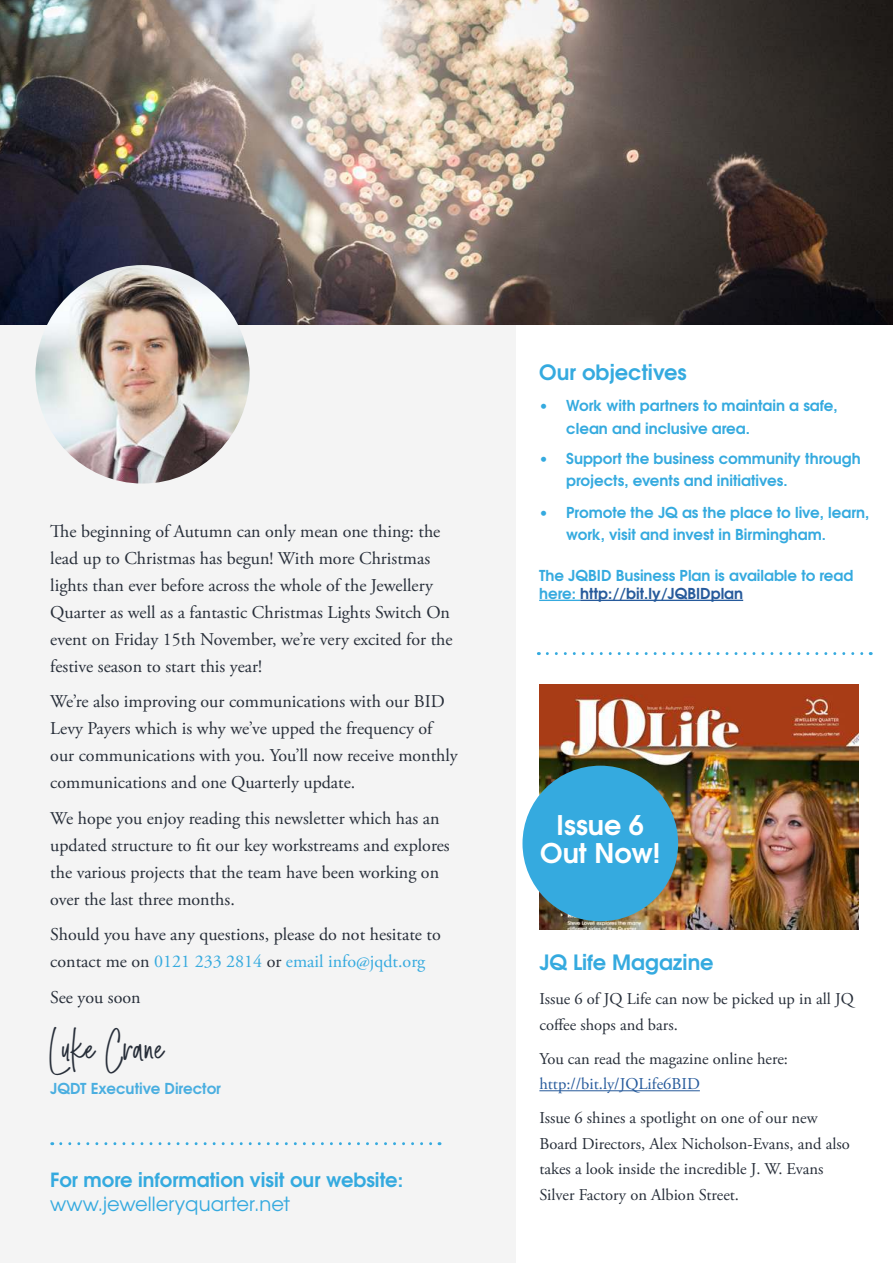
<style>
.page{position:relative;width:893px;height:1263px;background:#fff}
.page>*{position:absolute;margin:0;border:0;box-sizing:border-box;transform-origin:0 0}
.t1{font:39px "Smooth Stone";color:#272e39}
.t2{font:700 27px/28px "Te X Gyre Adventor";color:#fff;text-align:center}
.t3{font:700 21px "Te X Gyre Adventor";color:#35aadf}
.t4{font:700 19.5px "Te X Gyre Adventor";color:#35aadf}
.t5{font:19.5px "Te X Gyre Adventor";color:#35aadf}
.t6{font:18px/27px "Adobe Garamond Pro";color:#272e39}
.t7{font:16.5px/25.5px "Adobe Garamond Pro";color:#272e39}
.t8{font:16.5px "Adobe Garamond Pro";color:#265a9b}
.t9{font:700 15px/22.5px "Te X Gyre Adventor";color:#35aadf}
.t10{font:700 15px "Te X Gyre Adventor";color:#49aee0}
.s1{color:#35aadf}
.s2{color:#265a9b}
</style>
<div class="page">
<div style="left:0;top:322px;width:515px;height:941px;background:#f4f4f4"></div>
<img style="left:0;top:0;width:893px;height:324px">
<img style="left:539px;top:685px;width:320px;height:244px">
<hr style="left:539px;top:1090px;width:161px;height:1px;background:#265a9b">
<svg style="left:547px;top:652px;width:324px;height:3px"></svg>
<div style="left:522px;top:766px;width:156px;height:155px;background:#35aadf;border-radius:50%"></div>
<img style="left:35px;top:265px;width:215px;height:218px">
<hr style="left:539px;top:600px;width:41px;height:1px;background:#35aadf">
<hr style="left:580px;top:600px;width:163px;height:1px;background:#265a9b">
<svg style="left:61px;top:1142px;width:379px;height:3px"></svg>
<p class="t6" style="left:50px;top:519px;width:404px">The beginning of Autumn can only mean one thing: the lead up to Christmas has begun! With more Christmas lights than ever before across the whole of the Jewellery Quarter as well as a fantastic Christmas Lights Switch On event on Friday 15th November, we’re very excited for the festive season to start this year!</p>
<p class="t6" style="left:50px;top:690px;width:409px">We’re also improving our communications with our BID Levy Payers which is why we’ve upped the frequency of our communications with you. You’ll now receive monthly communications and one Quarterly update.</p>
<p class="t6" style="left:50px;top:806px;width:401px">We hope you enjoy reading this newsletter which has an updated structure to fit our key workstreams and explores the various projects that the team have been working on over the last three months.</p>
<p class="t6" style="left:50px;top:923px;width:392px">Should you have any questions, please do not hesitate to contact me on <span class="s1">0121 233 2814</span> or <span class="s1">email info@jqdt.org</span></p>
<p class="t6" style="left:50px;top:985px;width:92px">See you soon</p>
<h1 class="t1" style="left:50px;top:1020px;width:116px">Luke Crane</h1>
<p class="t10" style="left:50px;top:1083px;width:172px">JQDT Executive Director</p>
<p class="t4" style="left:50px;top:1171px;width:354px">For more information visit our website:</p>
<p class="t5" style="left:50px;top:1196px;width:241px">www.jewelleryquarter.net</p>
<p class="t3" style="left:539px;top:364px;width:149px">Our objectives</p>
<p class="t9" style="left:566px;top:396px;width:273px;text-indent:-27px">• Work with partners to maintain a safe, clean and inclusive area.</p>
<p class="t9" style="left:566px;top:449px;width:296px;text-indent:-27px">• Support the business community through projects, events and initiatives.</p>
<p class="t9" style="left:566px;top:503px;width:305px;text-indent:-27px">• Promote the JQ as the place to live, learn, work, visit and invest in Birmingham.</p>
<p class="t9" style="left:539px;top:568px;width:316px;line-height:18px">The JQBID Business Plan is available to read here: <span class="s2">http://bit.ly/JQBIDplan</span></p>
<h2 class="t2" style="left:540px;top:814px;width:122px">Issue 6<br>Out Now!</h2>
<p class="t3" style="left:539px;top:954px;width:176px">JQ Life Magazine</p>
<p class="t7" style="left:539px;top:988px;width:316px">Issue 6 of JQ Life can now be picked up in all JQ coffee shops and bars.</p>
<p class="t7" style="left:539px;top:1047px;width:250px">You can read the magazine online here:</p>
<p class="t8" style="left:539px;top:1077px;width:162px">http://bit.ly/JQLife6BID</p>
<p class="t7" style="left:539px;top:1107px;width:312px">Issue 6 shines a spotlight on one of our new Board Directors, Alex Nicholson-Evans, and also takes a look inside the incredible J. W. Evans Silver Factory on Albion Street.</p>
</div>
